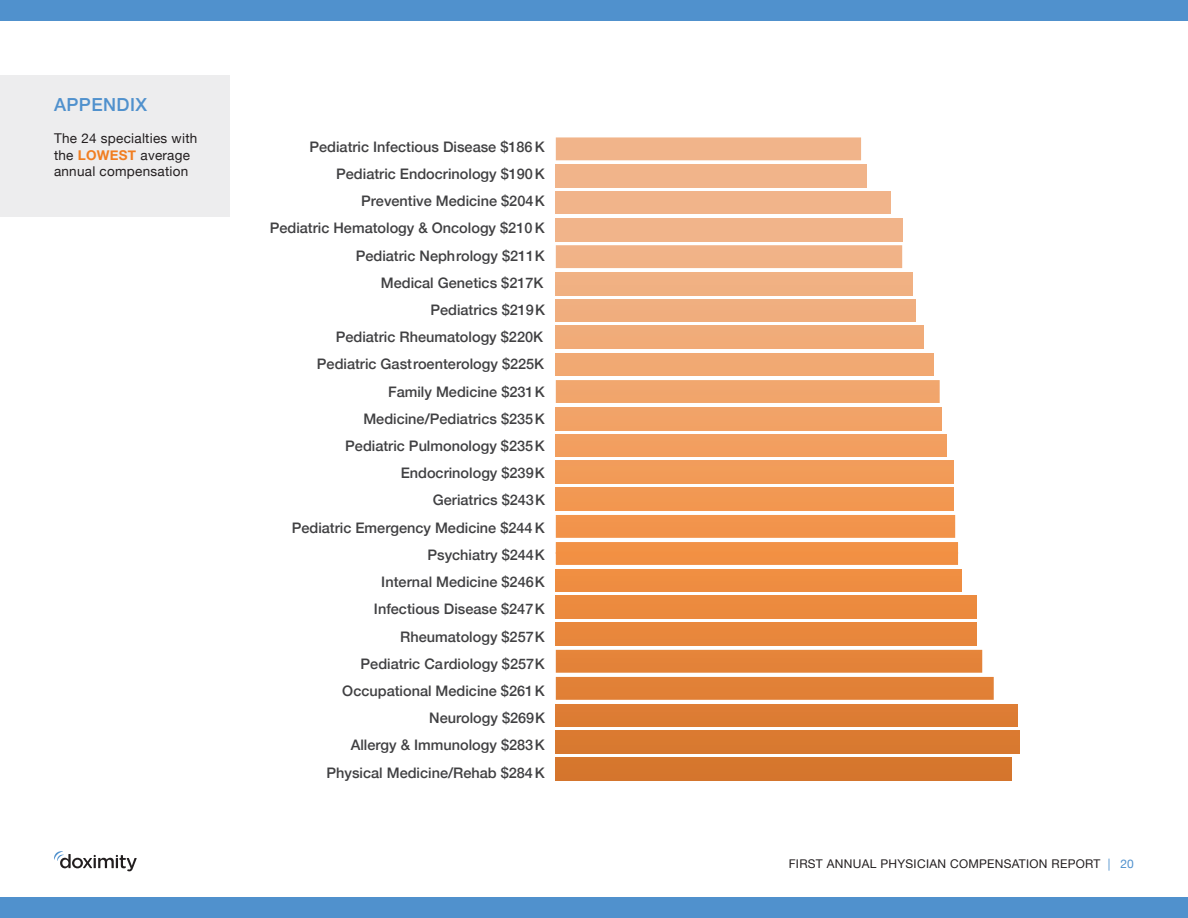
<style>
.page{position:relative;width:1188px;height:918px;background:#fff}
.page>*{position:absolute;margin:0;border:0;box-sizing:border-box;transform-origin:0 0}
.t1{font:500 18px "Helvetica Neue";letter-spacing:.025em;color:#5091cd}
.t2{font:500 14.55px/27.2px "Helvetica Neue";color:#404042;text-align:right}
.t3{font:13.5px/16.5px "Helvetica Neue";letter-spacing:.02em;color:#221e1f}
.t4{font:12px "Helvetica Neue";letter-spacing:.025em;color:#221e1f}
.s1{font-weight:700;color:#f17e21}
.s2{color:#5091cd}
</style>
<div class="page">
<svg style="left:54px;top:851px;width:83px;height:20px"></svg>
<div style="left:0;top:0;width:1188px;height:20px;background:#5091cd"></div>
<div style="left:0;top:898px;width:1188px;height:20px;background:#5091cd"></div>
<div style="left:0;top:75px;width:230px;height:141px;background:#ededee"></div>
<div style="left:556px;top:758px;width:455px;height:22px;background:#d5762d"></div>
<div style="left:556px;top:731px;width:463px;height:22px;background:#d97a30"></div>
<div style="left:556px;top:704px;width:462px;height:22px;background:#dd7c34"></div>
<div style="left:556px;top:677px;width:438px;height:23px;background:#e18036"></div>
<div style="left:556px;top:650px;width:426px;height:23px;background:#e48339"></div>
<div style="left:556px;top:623px;width:420px;height:23px;background:#e8873c"></div>
<div style="left:556px;top:596px;width:420px;height:23px;background:#ec8a3e"></div>
<div style="left:556px;top:569px;width:406px;height:22px;background:#ef8e41"></div>
<div style="left:556px;top:542px;width:402px;height:23px;background:#f29044"></div>
<div style="left:556px;top:515px;width:399px;height:23px;background:#f2944c"></div>
<div style="left:556px;top:488px;width:397px;height:23px;background:#f29851"></div>
<div style="left:556px;top:461px;width:397px;height:23px;background:#f29b58"></div>
<div style="left:556px;top:434px;width:391px;height:23px;background:#f29f60"></div>
<div style="left:556px;top:407px;width:386px;height:23px;background:#f2a267"></div>
<div style="left:556px;top:380px;width:384px;height:23px;background:#f1a56d"></div>
<div style="left:556px;top:353px;width:377px;height:23px;background:#f1a973"></div>
<div style="left:556px;top:326px;width:368px;height:23px;background:#f1ab78"></div>
<div style="left:556px;top:299px;width:359px;height:23px;background:#f0ad7e"></div>
<div style="left:556px;top:272px;width:357px;height:23px;background:#f0b183"></div>
<div style="left:556px;top:245px;width:346px;height:23px;background:#f1b387"></div>
<div style="left:556px;top:218px;width:346px;height:23px;background:#f1b48a"></div>
<div style="left:556px;top:192px;width:335px;height:22px;background:#f1b48a"></div>
<div style="left:556px;top:165px;width:311px;height:22px;background:#f1b48a"></div>
<div style="left:556px;top:137px;width:305px;height:23px;background:#f1b48a"></div>
<p class="t1" style="left:54px;top:90px;width:95px">APPENDIX</p>
<p class="t3" style="left:54px;top:131px;width:145px">The 24 specialties with the <span class="s1">LOWEST</span> average annual compensation</p>
<p class="t2" style="left:270px;top:132px;width:277px">Pediatric Infectious Disease $186K<br>Pediatric Endocrinology $190K<br>Preventive Medicine $204K<br>Pediatric Hematology &amp; Oncology $210 K<br>Pediatric Nephrology $211K<br>Medical Genetics $217K<br>Pediatrics $219K<br>Pediatric Rheumatology $220K<br>Pediatric Gastroenterology $225K<br>Family Medicine $231K<br>Medicine/Pediatrics $235K<br>Pediatric Pulmonology $235K<br>Endocrinology $239K<br>Geriatrics $243K<br>Pediatric Emergency Medicine $244K<br>Psychiatry $244K<br>Internal Medicine $246K<br>Infectious Disease $247K<br>Rheumatology $257K<br>Pediatric Cardiology $257K<br>Occupational Medicine $261K<br>Neurology $269K<br>Allergy &amp; Immunology $283K<br>Physical Medicine/Rehab $284K</p>
<p class="t4" style="left:789px;top:855px;width:347px">FIRST ANNUAL PHYSICIAN COMPENSATION REPORT <span class="s2">| 20</span></p>
</div>
